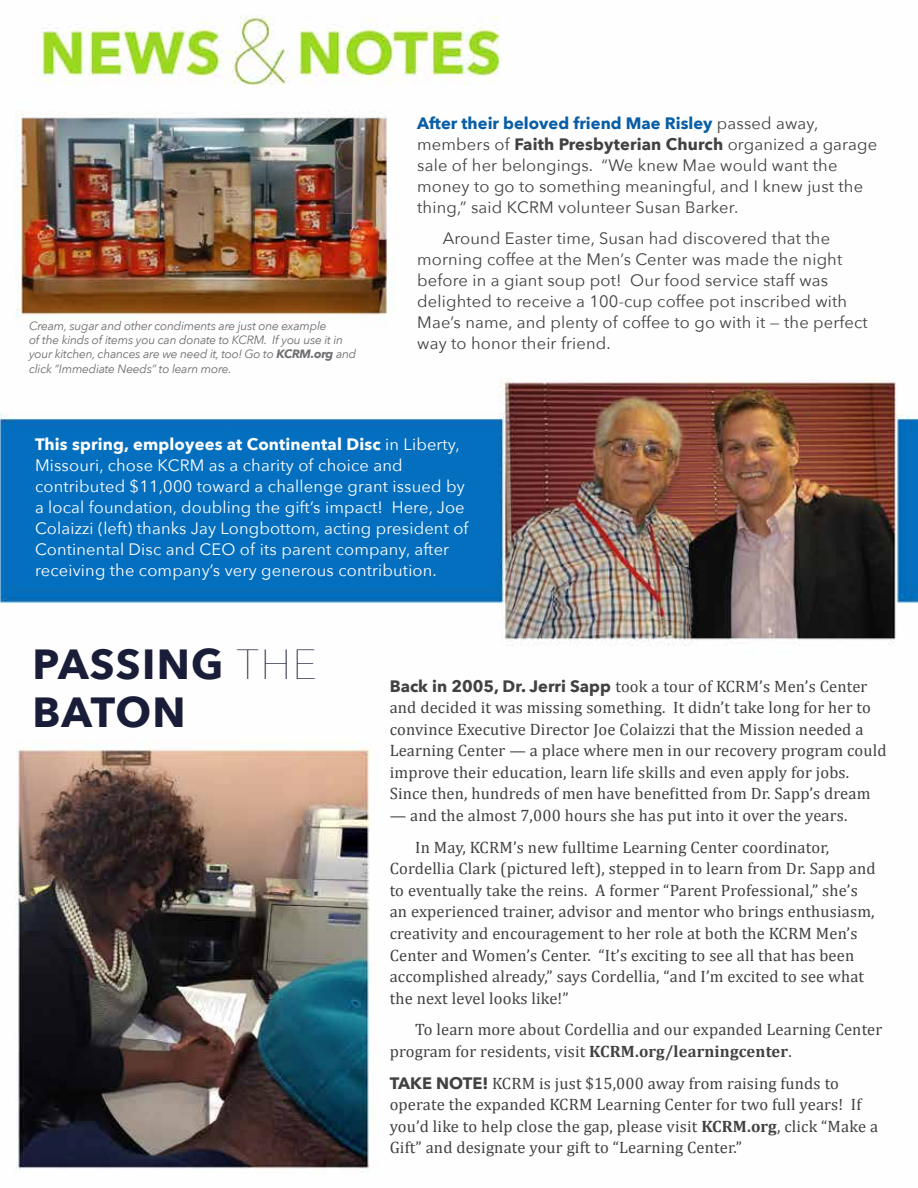
<style>
.page{position:relative;width:918px;height:1188px;background:#fff}
.page>*{position:absolute;margin:0;border:0;box-sizing:border-box;transform-origin:0 0}
.t1{font:700 42px/48px "Avenir Next";letter-spacing:.03em;color:#191d38}
.t2{font:16.5px/21.6px "Cambria";letter-spacing:.01em;color:#414042}
.t3{font:16.5px/21px "Avenir Next";letter-spacing:.01em;color:#414042}
.t4{font:16.5px/21px "Avenir Next";letter-spacing:.01em;color:#fff}
.t5{font:700 16.5px "Avenir Next";color:#414042}
.t6{font:italic 12px/14.4px "Avenir Next";letter-spacing:-.02em;color:#6d6e71}
.s1{font-weight:700}
.s2{font-weight:700;color:#075da6}
.s3{font-weight:200}
.s4{font-family:"Avenir Next";font-weight:700}
</style>
<div class="page">
<img style="left:0;top:15px;width:918px;height:1158px">
<p class="t6" style="left:29px;top:318px;width:329px">Cream, sugar and other condiments are just one example<br>of the kinds of items you can donate to KCRM. If you use it in your kitchen, chances are we need it, too! Go to <span class="s1">KCRM.org</span> and click “Immediate Needs” to learn more.</p>
<p class="t3" style="left:417px;top:112px;width:461px"><span class="s2">After their beloved friend Mae Risley</span> passed away, members of <span class="s1">Faith Presbyterian Church</span> organized a garage sale of her belongings. “We knew Mae would want the money to go to something meaningful, and I knew just the thing,” said KCRM volunteer Susan Barker.</p>
<p class="t3" style="left:417px;top:227px;width:452px;text-indent:25px">Around Easter time, Susan had discovered that the morning coffee at the Men’s Center was made the night before in a giant soup pot! Our food service staff was delighted to receive a 100-cup coffee pot inscribed with Mae’s name, and plenty of coffee to go with it — the perfect way to honor their friend.</p>
<p class="t4" style="left:35px;top:433px;width:435px"><span class="s1">This spring, employees at Continental Disc</span> in Liberty, Missouri, chose KCRM as a charity of choice and contributed $11,000 toward a challenge grant issued by a local foundation, doubling the gift’s impact! Here, Joe Colaizzi (left) thanks Jay Longbottom, acting president of Continental Disc and CEO of its parent company, after receiving the company’s very generous contribution.</p>
<h1 class="t1" style="left:32px;top:639px;width:286px">PASSING <span class="s3">TH E<br></span>BATON</h1>
<p class="t2" style="left:390px;top:675px;width:498px"><span class="s4">Back in 2005, Dr. Jerri Sapp</span> took a tour of KCRM’s Men’s Center and decided it was missing something. It didn’t take long for her to convince Executive Director Joe Colaizzi that the Mission needed a Learning Center — a place where men in our recovery program could improve their education, learn life skills and even apply for jobs.<br>Since then, hundreds of men have benefitted from Dr. Sapp’s dream</p>
<p class="t2" style="left:390px;top:800px;width:459px;line-height:31.7px;text-align:center">— and the almost 7,000 hours she has put into it over the years.<br>In May, KCRM’s new fulltime Learning Center coordinator,</p>
<p class="t2" style="left:390px;top:858px;width:487px">Cordellia Clark (pictured left), stepped in to learn from Dr. Sapp and to eventually take the reins. A former “Parent Professional,” she’s an experienced trainer, advisor and mentor who brings enthusiasm, creativity and encouragement to her role at both the KCRM Men’s Center and Women’s Center. “It’s exciting to see all that has been accomplished already,” says Cordellia, “and I’m excited to see what the next level looks like!”</p>
<p class="t2" style="left:390px;top:1019px;width:494px;text-indent:25px">To learn more about Cordellia and our expanded Learning Center program for residents, visit <span class="s1">KCRM.org/learningcenter</span>.</p>
<p class="t5" style="left:390px;top:1069px;width:21px">Take</p>
<p class="t5" style="left:436px;top:1069px;width:13px">note</p>
<p class="t2" style="left:390px;top:1072px;width:490px;text-indent:93px"><span class="s4">!</span> KCRM is just $15,000 away from raising funds to operate the expanded KCRM Learning Center for two full years! If you’d like to help close the gap, please visit <span class="s1">KCRM.org</span>, click “Make a Gift” and designate your gift to “Learning Center.”</p>
</div>
